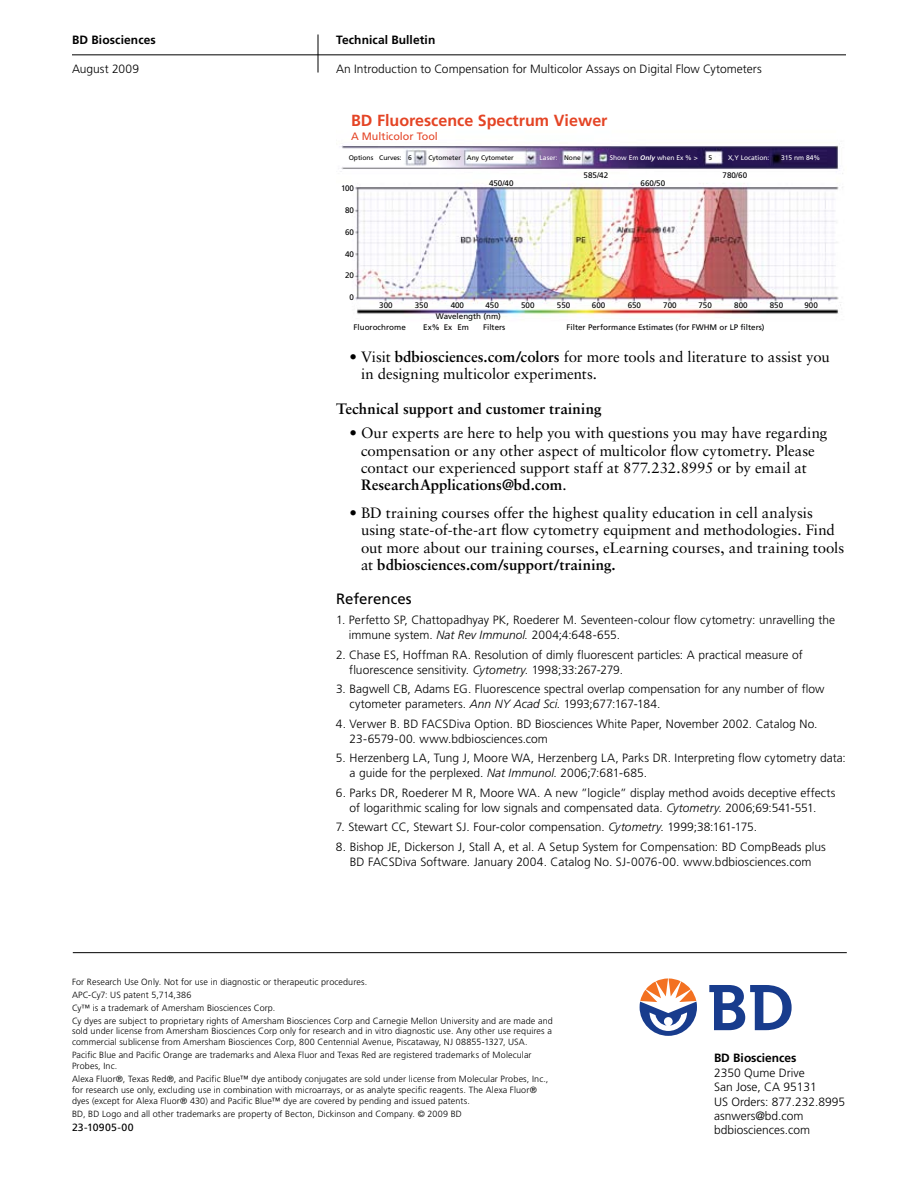
<style>
.page{position:relative;width:918px;height:1188px;background:#fff}
.page>*{position:absolute;margin:0;border:0;box-sizing:border-box;transform-origin:0 0}
.t1{font:700 16.05px "Frutiger";color:#e44425}
.t2{font:15px/17.2px "Sabon";color:#000}
.t3{font:700 15px "Sabon";letter-spacing:.005em;color:#000}
.t4{font:15px "Frutiger";color:#000}
.t5{font:300 12px/15px "Frutiger";color:#000}
.t6{font:700 12px "Frutiger";letter-spacing:.005em;color:#000}
.t7{font:10.8px "Frutiger";color:#e44425}
.t8{font:10.5px "Frutiger";letter-spacing:.02em;color:#000}
.t9{font:300 9px/10.8px "Frutiger";letter-spacing:.01em;color:#000}
.t10{font:8.1px "Frutiger";color:#000}
.t11{font:6.75px "Frutiger";color:#fff}
.t12{font:6.75px "Frutiger";color:#000}
.s1{color:#000}
.s2{font-weight:700;font-style:italic}
.s3{font-weight:700}
.s4{font-style:italic}
</style>
<div class="page">
<hr style="left:72px;top:55px;width:774px;height:1px;background:#000">
<hr style="left:318px;top:34px;width:1px;height:39px;background:#000">
<hr style="left:73px;top:952px;width:774px;height:1px;background:#000">
<svg style="left:709px;top:985px;width:83px;height:45px"></svg>
<svg style="left:640px;top:978px;width:57px;height:58px"></svg>
<img style="left:340px;top:145px;width:503px;height:172px">
<p class="t6" style="left:72px;top:33px;width:85px">BD Biosciences</p>
<p class="t5" style="left:72px;top:61px;width:69px">August 2009</p>
<p class="t6" style="left:336px;top:33px;width:101px">Technical Bulletin</p>
<p class="t5" style="left:336px;top:61px;width:427px">An Introduction to Compensation for Multicolor Assays on Digital Flow Cytometers</p>
<h1 class="t1" style="left:351px;top:111px;width:258px">BD Fluorescence Spectrum Viewer</h1>
<p class="t7" style="left:351px;top:130px;width:88px">A Multicolor Tool</p>
<p class="t12" style="left:349px;top:154px;width:65px">Options Curves: 6</p>
<p class="t12" style="left:428px;top:154px;width:87px">Cytometer Any Cytometer</p>
<p class="t11" style="left:540px;top:154px;width:43px">Laser: <span class="s1">None</span></p>
<p class="t11" style="left:610px;top:154px;width:90px">Show Em <span class="s2">Only</span> when Ex % &gt;</p>
<p class="t12" style="left:708px;top:154px;width:5px">5</p>
<p class="t11" style="left:728px;top:154px;width:43px">X,Y Location:</p>
<p class="t11" style="left:781px;top:154px;width:41px">315 nm 84%</p>
<p class="t10" style="left:341px;top:183px;width:15px">100</p>
<p class="t10" style="left:345px;top:205px;width:10px">80</p>
<p class="t10" style="left:345px;top:227px;width:10px">60</p>
<p class="t10" style="left:345px;top:249px;width:10px">40</p>
<p class="t10" style="left:345px;top:270px;width:10px">20</p>
<p class="t10" style="left:350px;top:292px;width:6px">0</p>
<p class="t10" style="left:489px;top:179px;width:26px">450/40</p>
<p class="t10" style="left:584px;top:170px;width:26px">585/42</p>
<p class="t10" style="left:641px;top:178px;width:26px">660/50</p>
<p class="t10" style="left:723px;top:170px;width:26px">780/60</p>
<p class="t10" style="left:379px;top:301px;width:15px">300</p>
<p class="t10" style="left:415px;top:301px;width:15px">350</p>
<p class="t10" style="left:451px;top:301px;width:15px">400</p>
<p class="t10" style="left:485px;top:301px;width:15px">450</p>
<p class="t10" style="left:521px;top:301px;width:15px">500</p>
<p class="t10" style="left:557px;top:301px;width:15px">550</p>
<p class="t10" style="left:592px;top:301px;width:15px">600</p>
<p class="t10" style="left:628px;top:301px;width:15px">650</p>
<p class="t10" style="left:663px;top:301px;width:15px">700</p>
<p class="t10" style="left:698px;top:301px;width:15px">750</p>
<p class="t10" style="left:734px;top:301px;width:15px">800</p>
<p class="t10" style="left:770px;top:301px;width:15px">850</p>
<p class="t10" style="left:804px;top:301px;width:15px">900</p>
<p class="t10" style="left:354px;top:323px;width:54px">Fluorochrome</p>
<p class="t10" style="left:423px;top:323px;width:47px">Ex% Ex Em</p>
<p class="t10" style="left:483px;top:323px;width:24px">Filters</p>
<p class="t10" style="left:567px;top:323px;width:200px">Filter Performance Estimates (for FWHM or LP filters)</p>
<p class="t10" style="left:436px;top:312px;width:67px">Wavelength (nm)</p>
<p class="t2" style="left:361px;top:348px;width:470px;text-indent:-12px">• Visit <span class="s3">bdbiosciences.com/colors</span> for more tools and literature to assist you in designing multicolor experiments.</p>
<p class="t3" style="left:336px;top:400px;width:267px">Technical support and customer training</p>
<p class="t2" style="left:361px;top:424px;width:468px;text-indent:-12px">• Our experts are here to help you with questions you may have regarding compensation or any other aspect of multicolor flow cytometry. Please contact our experienced support staff at 877.232.8995 or by email at <span class="s3">ResearchApplications@bd.com</span>.</p>
<p class="t2" style="left:361px;top:504px;width:485px;text-indent:-12px">• BD training courses offer the highest quality education in cell analysis using state-of-the-art flow cytometry equipment and methodologies. Find out more about our training courses, eLearning courses, and training tools at <span class="s3">bdbiosciences.com/support/training.</span></p>
<p class="t4" style="left:336px;top:590px;width:77px">References</p>
<p class="t5" style="left:349px;top:613px;width:488px;text-indent:-13px">1. Perfetto SP, Chattopadhyay PK, Roederer M. Seventeen-colour flow cytometry: unravelling the immune system. <span class="s4">Nat Rev Immunol.</span> 2004;4:648-655.</p>
<p class="t5" style="left:349px;top:647px;width:455px;text-indent:-13px">2. Chase ES, Hoffman RA. Resolution of dimly fluorescent particles: A practical measure of fluorescence sensitivity. <span class="s4">Cytometry</span>. 1998;33:267-279.</p>
<p class="t5" style="left:349px;top:682px;width:477px;text-indent:-13px">3. Bagwell CB, Adams EG. Fluorescence spectral overlap compensation for any number of flow cytometer parameters. <span class="s4">Ann NY Acad Sci</span>. 1993;677:167-184.</p>
<p class="t5" style="left:350px;top:716px;width:469px;text-indent:-14px">4. Verwer B. BD FACSDiva Option. BD Biosciences White Paper, November 2002. Catalog No.<br>23-6579-00. www.bdbiosciences.com</p>
<p class="t5" style="left:350px;top:751px;width:498px;text-indent:-14px">5. Herzenberg LA, Tung J, Moore WA, Herzenberg LA, Parks DR. Interpreting flow cytometry data: a guide for the perplexed. <span class="s4">Nat Immunol</span>. 2006;7:681-685.</p>
<p class="t5" style="left:336px;top:785px;width:501px;text-align:center">6. Parks DR, Roederer M R, Moore WA. A new ”logicle” display method avoids deceptive effects of logarithmic scaling for low signals and compensated data. <span class="s4">Cytometry</span>. 2006;69:541-551.</p>
<p class="t5" style="left:336px;top:820px;width:423px">7. Stewart CC, Stewart SJ. Four-color compensation. <span class="s4">Cytometry</span>. 1999;38:161-175.</p>
<p class="t5" style="left:336px;top:839px;width:491px;text-align:center">8. Bishop JE, Dickerson J, Stall A, et al. A Setup System for Compensation: BD CompBeads plus<br>BD FACSDiva Software. January 2004. Catalog No. SJ-0076-00. www.bdbiosciences.com</p>
<p class="t9" style="left:72px;top:975px;width:482px;line-height:12.9px">For Research Use Only. Not for use in diagnostic or therapeutic procedures.<br>APC-Cy7: US patent 5,714,386<br>Cy™ is a trademark of Amersham Biosciences Corp.<br>Cy dyes are subject to proprietary rights of Amersham Biosciences Corp and Carnegie Mellon University and are made and</p>
<p class="t9" style="left:72px;top:1026px;width:481px">sold under license from Amersham Biosciences Corp only for research and in vitro diagnostic use. Any other use requires a commercial sublicense from Amersham Biosciences Corp, 800 Centennial Avenue, Piscataway, NJ 08855-1327, USA.</p>
<p class="t9" style="left:72px;top:1050px;width:461px">Pacific Blue and Pacific Orange are trademarks and Alexa Fluor and Texas Red are registered trademarks of Molecular<br>Probes, Inc.</p>
<p class="t9" style="left:72px;top:1073px;width:478px">Alexa Fluor®, Texas Red®, and Pacific Blue™ dye antibody conjugates are sold under license from Molecular Probes, Inc., for research use only, excluding use in combination with microarrays, or as analyte specific reagents. The Alexa Fluor® dyes (except for Alexa Fluor® 430) and Pacific Blue™ dye are covered by pending and issued patents.</p>
<p class="t9" style="left:72px;top:1108px;width:391px">BD, BD Logo and all other trademarks are property of Becton, Dickinson and Company. © 2009 BD</p>
<p class="t8" style="left:72px;top:1121px;width:63px">23-10905-00</p>
<p class="t6" style="left:714px;top:1051px;width:84px">BD Biosciences</p>
<p class="t5" style="left:714px;top:1065px;width:133px;line-height:14.4px">2350 Qume Drive<br>San Jose, CA 95131<br>US Orders: 877.232.8995 asnwers@bd.com bdbiosciences.com</p>
</div>
